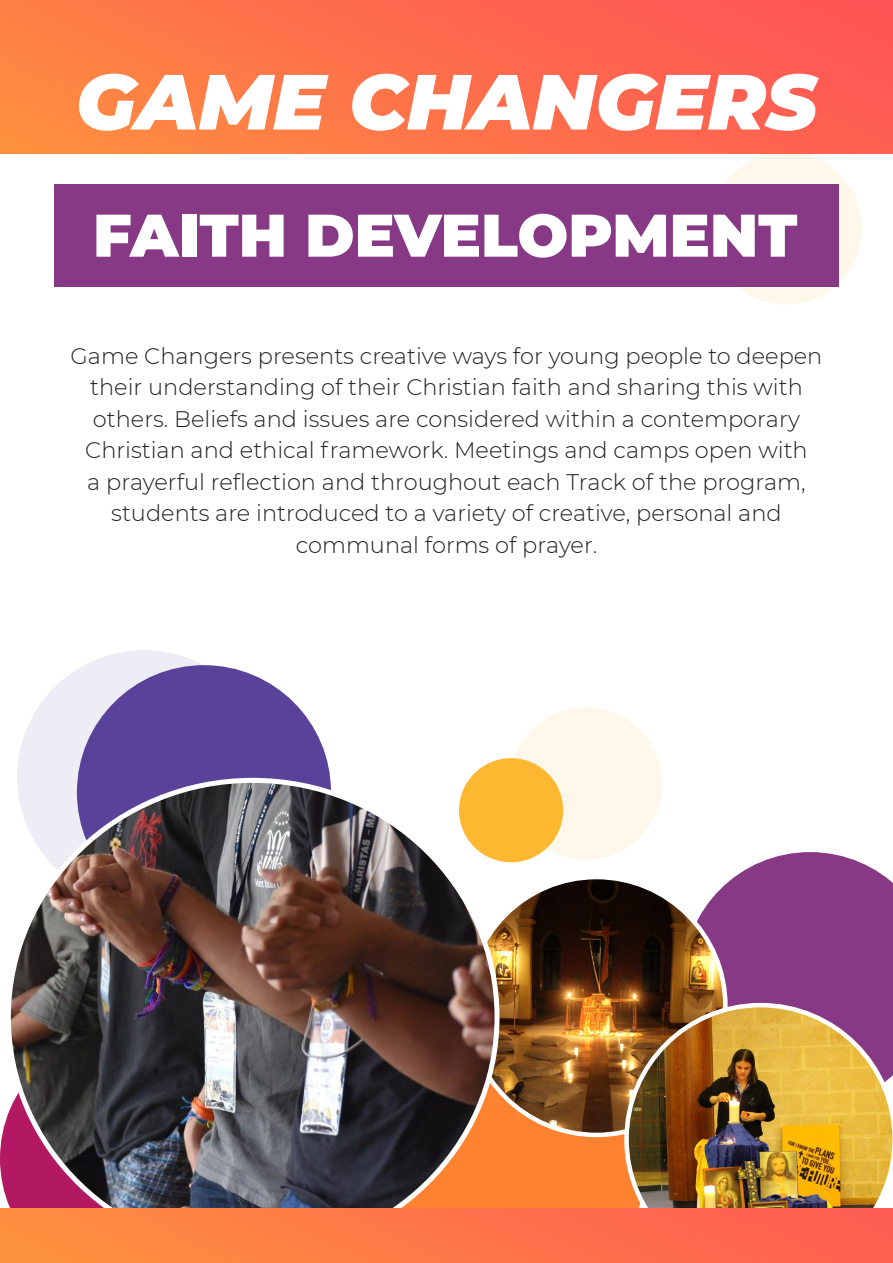
<style>
.page{position:relative;width:893px;height:1263px;background:#fff}
.page>*{position:absolute;margin:0;border:0;box-sizing:border-box;transform-origin:0 0}
.Game_Changers_Body{font:italic 900 78px "Montserrat";color:#fff}
.t1{font:900 60px "Montserrat";color:#fff}
.Game_Changers_Body-2{font:300 22.5px/31.5px "Montserrat";color:#231f20;text-align:center}
</style>
<div class="page">
<svg style="left:696px;top:852px;width:197px;height:151px;fill:#883986"></svg>
<div style="left:510px;top:707px;width:152px;height:153px;background:#fef7ea;border-radius:50%"></div>
<div style="left:710px;top:152px;width:152px;height:153px;background:#fef7ea;border-radius:50%"></div>
<div style="left:459px;top:758px;width:104px;height:104px;background:#fdb730;border-radius:50%"></div>
<div style="left:497px;top:1091px;width:127px;height:118px;background:#fe8230"></div>
<div style="left:17px;top:650px;width:254px;height:254px;background:#eeecf5;border-radius:50%"></div>
<div style="left:77px;top:665px;width:254px;height:254px;background:#59439a;border-radius:50%"></div>
<svg style="left:0;top:1114px;width:8px;height:95px"></svg>
<img style="left:0;top:0;width:893px;height:153px">
<div style="left:54px;top:184px;width:785px;height:102px;background:#883986"></div>
<img style="left:467px;top:877px;width:258px;height:258px;border-radius:129px">
<img style="left:624px;top:1003px;width:269px;height:206px">
<img style="left:8px;top:780px;width:489px;height:429px">
<img style="left:0;top:1209px;width:893px;height:54px">
<p class="Game_Changers_Body" style="left:76px;top:43px;width:743px">GAME CHANGERS</p>
<p class="t1" style="left:93px;top:190px;width:706px">FAITH DEVELOPMENT</p>
<p class="Game_Changers_Body-2" style="left:71px;top:339px;width:753px">Game Changers presents creative ways for young people to deepen their understanding of their Christian faith and sharing this with others. Beliefs and issues are considered within a contemporary Christian and ethical framework. Meetings and camps open with<br>a prayerful reflection and throughout each Track of the program, students are introduced to a variety of creative, personal and communal forms of prayer.</p>
</div>
